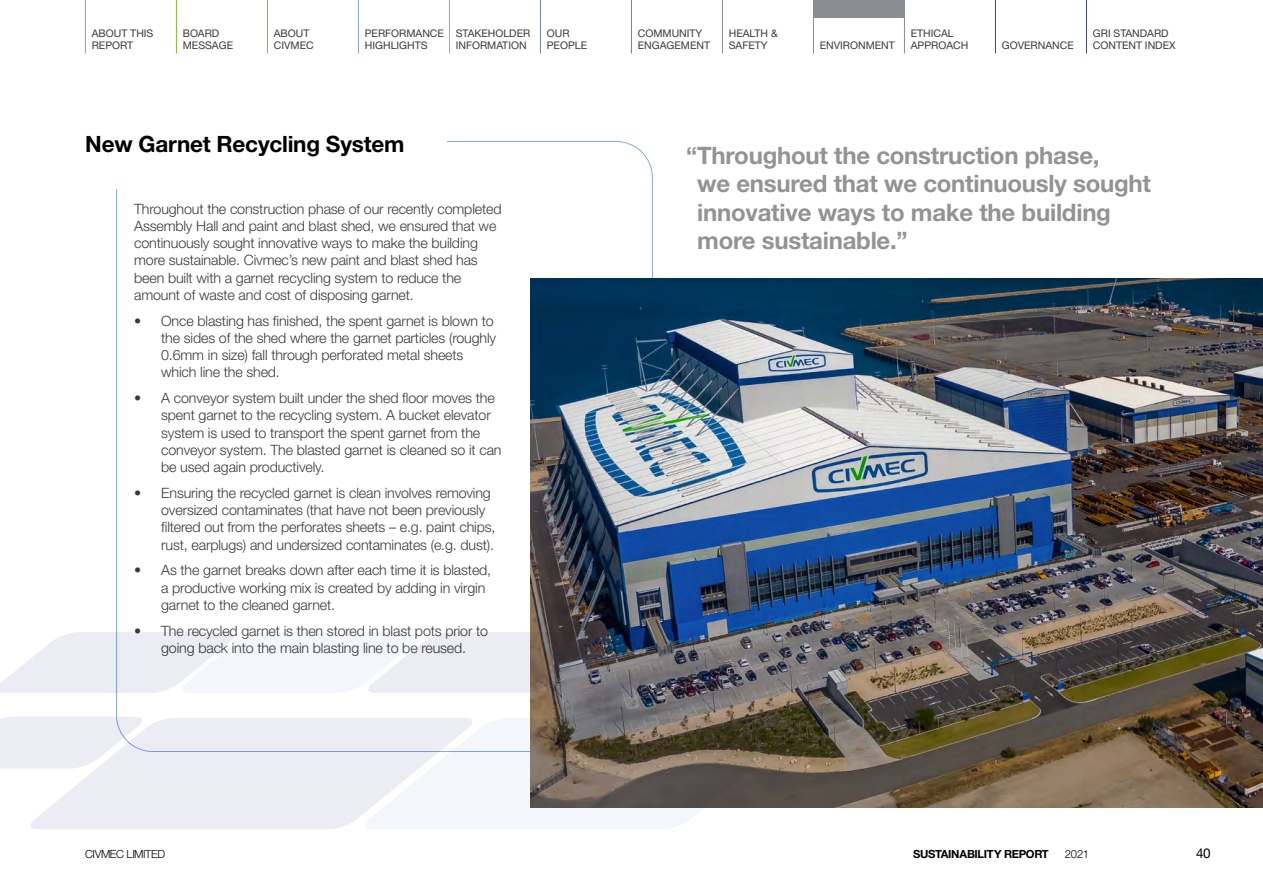
<style>
.page{position:relative;width:1263px;height:893px;background:#fff}
.page>*{position:absolute;margin:0;border:0;box-sizing:border-box;transform-origin:0 0}
.t1{font:700 24px/28.5px "Helvetica Neue LT Std";letter-spacing:-.01em;color:#939393}
.t2{font:700 22.5px "Helvetica Neue LT Std";letter-spacing:-.01em;color:#000}
.t3{font:300 14.25px/17.2px "Helvetica Neue LT Std";letter-spacing:-.01em;color:#393939}
.t4{font:13.5px "Helvetica Neue LT Std";color:#000}
.t5{font:700 11.25px "Helvetica Neue LT Std";letter-spacing:-.03em;color:#000}
.t6{font:300 11.25px "Helvetica Neue LT Std";letter-spacing:-.03em;color:#000}
.t7{font:10.5px/12px "Helvetica Neue LT Std";color:#393939}
</style>
<div class="page">
<img style="left:530px;top:279px;width:733px;height:529px">
<svg style="left:475px;top:718px;width:334px;height:111px"></svg>
<svg style="left:31px;top:718px;width:444px;height:111px;fill:#ebecf4"></svg>
<svg style="left:0;top:717px;width:145px;height:52px"></svg>
<svg style="left:0;top:632px;width:609px;height:61px"></svg>
<div style="left:813px;top:0;width:91px;height:17px;background:#898d92"></div>
<svg style="left:358px;top:0;width:1px;height:17px"></svg>
<svg style="left:449px;top:0;width:1px;height:17px"></svg>
<hr style="left:358px;top:17px;width:1px;height:37px;background:#85aada">
<hr style="left:449px;top:17px;width:1px;height:37px;background:#85aada">
<svg style="left:85px;top:0;width:1px;height:17px"></svg>
<svg style="left:176px;top:0;width:1px;height:17px"></svg>
<svg style="left:267px;top:0;width:1px;height:17px"></svg>
<hr style="left:85px;top:17px;width:1px;height:37px;background:#86bd3d">
<hr style="left:176px;top:17px;width:1px;height:37px;background:#86bd3d">
<hr style="left:267px;top:17px;width:1px;height:37px;background:#86bd3d">
<svg style="left:540px;top:0;width:1px;height:17px"></svg>
<svg style="left:631px;top:0;width:1px;height:17px"></svg>
<hr style="left:540px;top:17px;width:1px;height:37px;background:#6f8598">
<hr style="left:631px;top:17px;width:1px;height:37px;background:#6f8598">
<svg style="left:722px;top:0;width:1px;height:17px"></svg>
<svg style="left:904px;top:0;width:1px;height:17px"></svg>
<hr style="left:722px;top:17px;width:1px;height:37px;background:#898d92">
<hr style="left:813px;top:17px;width:1px;height:37px;background:#898d92">
<hr style="left:904px;top:17px;width:1px;height:37px;background:#898d92">
<svg style="left:995px;top:0;width:1px;height:17px"></svg>
<svg style="left:1086px;top:0;width:1px;height:17px"></svg>
<hr style="left:995px;top:17px;width:1px;height:37px;background:#394792">
<hr style="left:1086px;top:17px;width:1px;height:37px;background:#394792">
<p class="t7" style="left:92px;top:27px;width:63px">ABOUT THIS<br>REPORT</p>
<p class="t7" style="left:183px;top:27px;width:52px">BOARD<br>MESSAGE</p>
<p class="t7" style="left:274px;top:27px;width:41px">ABOUT<br>CIVMEC</p>
<p class="t7" style="left:365px;top:27px;width:81px">PERFORMANCE<br>HIGHLIGHTS</p>
<p class="t7" style="left:456px;top:27px;width:76px">STAKEHOLDER<br>INFORMATION</p>
<p class="t7" style="left:547px;top:27px;width:42px">OUR<br>PEOPLE</p>
<p class="t7" style="left:638px;top:27px;width:74px">COMMUNITY<br>ENGAGEMENT</p>
<p class="t7" style="left:729px;top:27px;width:50px">HEALTH &amp;<br>SAFETY</p>
<p class="t7" style="left:820px;top:39px;width:77px">ENVIRONMENT</p>
<p class="t7" style="left:911px;top:27px;width:59px">ETHICAL<br>APPROACH</p>
<p class="t7" style="left:1002px;top:39px;width:73px">GOVERNANCE</p>
<p class="t7" style="left:1093px;top:27px;width:84px">GRI STANDARD<br>CONTENT INDEX</p>
<h2 class="t2" style="left:85px;top:130px;width:321px">New Garnet Recycling System</h2>
<p class="t3" style="left:134px;top:200px;width:369px">Throughout the construction phase of our recently completed Assembly Hall and paint and blast shed, we ensured that we continuously sought innovative ways to make the building more sustainable. Civmec’s new paint and blast shed has been built with a garnet recycling system to reduce the amount of waste and cost of disposing garnet.</p>
<p class="t3" style="left:161px;top:312px;width:336px;text-indent:-27px">• Once blasting has finished, the spent garnet is blown to the sides of the shed where the garnet particles (roughly 0.6mm in size) fall through perforated metal sheets which line the shed.</p>
<p class="t3" style="left:161px;top:389px;width:342px;text-indent:-27px">• A conveyor system built under the shed floor moves the spent garnet to the recycling system. A bucket elevator system is used to transport the spent garnet from the conveyor system. The blasted garnet is cleaned so it can be used again productively.</p>
<p class="t3" style="left:161px;top:484px;width:336px;text-indent:-27px">• Ensuring the recycled garnet is clean involves removing oversized contaminates (that have not been previously filtered out from the perforates sheets – e.g. paint chips, rust, earplugs) and undersized contaminates (e.g. dust).</p>
<p class="t3" style="left:161px;top:561px;width:332px;text-indent:-27px">• As the garnet breaks down after each time it is blasted, a productive working mix is created by adding in virgin garnet to the cleaned garnet.</p>
<p class="t3" style="left:134px;top:622px;width:355px;text-align:center">• The recycled garnet is then stored in blast pots prior to going back into the main blasting line to be reused.</p>
<h1 class="t1" style="left:697px;top:140px;width:455px;text-indent:-11px">“Throughout the construction phase,<br>we ensured that we continuously sought innovative ways to make the building more sustainable.”</h1>
<p class="t6" style="left:85px;top:847px;width:82px">CIVMEC LIMITED</p>
<p class="t5" style="left:913px;top:847px;width:137px">SUSTAINABILITY REPORT</p>
<p class="t6" style="left:1065px;top:847px;width:26px">2021</p>
<p class="t4" style="left:1196px;top:845px;width:16px">40</p>
</div>
